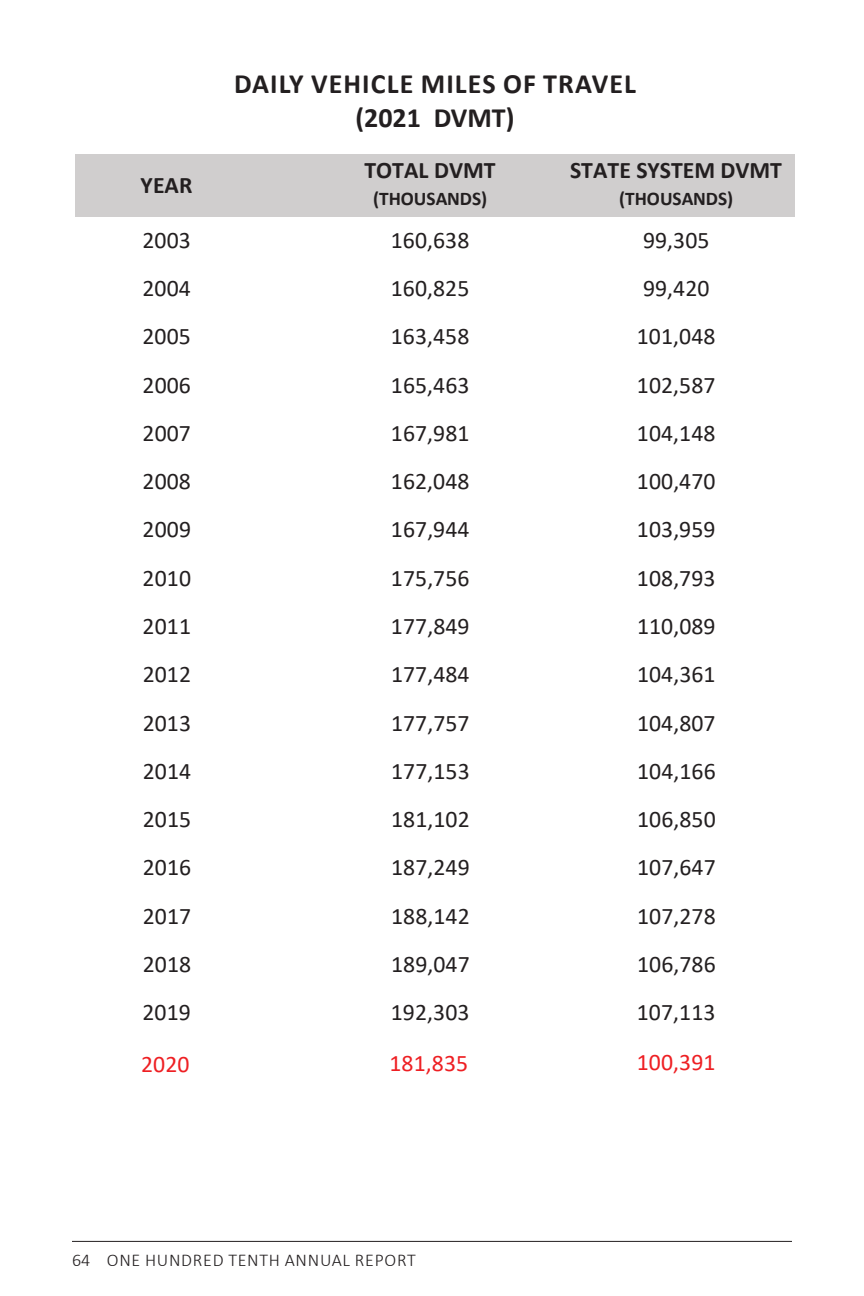
<style>
.page{position:relative;width:864px;height:1296px;background:#fff}
.page>*{position:absolute;margin:0;border:0;box-sizing:border-box;transform-origin:0 0}
.t1{font:700 28px/33.6px "Calibri";letter-spacing:.04em;color:#231f20;text-align:center}
.t2{font:23.8px "Calibri";letter-spacing:.005em;color:#231f20}
.t3{font:700 23.8px "Calibri";color:#231f20}
.t4{font:23.8px "Calibri";letter-spacing:.005em;color:#ee1f23}
.t5{font:700 19.4px "Calibri";letter-spacing:-.005em;color:#231f20}
.t6{font:300 18px "Calibri";letter-spacing:.04em;color:#231f20}
</style>
<div class="page">
<hr style="left:72px;top:1241px;width:720px;height:1px;background:#231f20">
<div style="left:75px;top:155px;width:719px;height:62px;background:#d0cece"></div>
<p class="t3" style="left:141px;top:168px;width:53px">YEAR</p>
<p class="t1" style="left:234px;top:66px;width:403px">DAILY VEHICLE MILES OF TRAVEL (2021 DVMT)</p>
<p class="t3" style="left:364px;top:153px;width:133px">TOTAL DVMT</p>
<p class="t3" style="left:570px;top:153px;width:213px">STATE SYSTEM DVMT</p>
<p class="t5" style="left:373px;top:185px;width:115px">(THOUSANDS)</p>
<p class="t5" style="left:619px;top:185px;width:115px">(THOUSANDS)</p>
<p class="t2" style="left:142px;top:223px;width:50px">2003</p>
<p class="t2" style="left:391px;top:223px;width:80px">160,638</p>
<p class="t2" style="left:643px;top:223px;width:68px">99,305</p>
<p class="t2" style="left:142px;top:272px;width:50px">2004</p>
<p class="t2" style="left:391px;top:272px;width:80px">160,825</p>
<p class="t2" style="left:643px;top:272px;width:68px">99,420</p>
<p class="t2" style="left:143px;top:320px;width:50px">2005</p>
<p class="t2" style="left:391px;top:320px;width:80px">163,458</p>
<p class="t2" style="left:637px;top:320px;width:80px">101,048</p>
<p class="t2" style="left:143px;top:368px;width:50px">2006</p>
<p class="t2" style="left:391px;top:368px;width:80px">165,463</p>
<p class="t2" style="left:637px;top:368px;width:80px">102,587</p>
<p class="t2" style="left:143px;top:416px;width:50px">2007</p>
<p class="t2" style="left:391px;top:416px;width:80px">167,981</p>
<p class="t2" style="left:637px;top:416px;width:80px">104,148</p>
<p class="t2" style="left:143px;top:465px;width:50px">2008</p>
<p class="t2" style="left:391px;top:465px;width:80px">162,048</p>
<p class="t2" style="left:637px;top:465px;width:80px">100,470</p>
<p class="t2" style="left:143px;top:513px;width:50px">2009</p>
<p class="t2" style="left:391px;top:513px;width:80px">167,944</p>
<p class="t2" style="left:637px;top:513px;width:80px">103,959</p>
<p class="t2" style="left:143px;top:561px;width:50px">2010</p>
<p class="t2" style="left:391px;top:561px;width:80px">175,756</p>
<p class="t2" style="left:637px;top:561px;width:80px">108,793</p>
<p class="t2" style="left:143px;top:610px;width:50px">2011</p>
<p class="t2" style="left:391px;top:610px;width:80px">177,849</p>
<p class="t2" style="left:637px;top:610px;width:80px">110,089</p>
<p class="t2" style="left:143px;top:658px;width:50px">2012</p>
<p class="t2" style="left:391px;top:658px;width:80px">177,484</p>
<p class="t2" style="left:637px;top:658px;width:80px">104,361</p>
<p class="t2" style="left:143px;top:706px;width:50px">2013</p>
<p class="t2" style="left:391px;top:706px;width:80px">177,757</p>
<p class="t2" style="left:637px;top:706px;width:80px">104,807</p>
<p class="t2" style="left:143px;top:754px;width:50px">2014</p>
<p class="t2" style="left:391px;top:754px;width:80px">177,153</p>
<p class="t2" style="left:637px;top:754px;width:80px">104,166</p>
<p class="t2" style="left:143px;top:803px;width:50px">2015</p>
<p class="t2" style="left:391px;top:803px;width:80px">181,102</p>
<p class="t2" style="left:637px;top:803px;width:80px">106,850</p>
<p class="t2" style="left:143px;top:851px;width:50px">2016</p>
<p class="t2" style="left:391px;top:851px;width:80px">187,249</p>
<p class="t2" style="left:637px;top:851px;width:80px">107,647</p>
<p class="t2" style="left:143px;top:899px;width:50px">2017</p>
<p class="t2" style="left:391px;top:899px;width:80px">188,142</p>
<p class="t2" style="left:637px;top:899px;width:80px">107,278</p>
<p class="t2" style="left:143px;top:948px;width:50px">2018</p>
<p class="t2" style="left:391px;top:948px;width:80px">189,047</p>
<p class="t2" style="left:637px;top:948px;width:80px">106,786</p>
<p class="t2" style="left:142px;top:996px;width:50px">2019</p>
<p class="t2" style="left:391px;top:996px;width:80px">192,303</p>
<p class="t2" style="left:637px;top:996px;width:80px">107,113</p>
<p class="t4" style="left:141px;top:1048px;width:50px">2020</p>
<p class="t4" style="left:389px;top:1046px;width:80px">181,835</p>
<p class="t4" style="left:637px;top:1046px;width:80px">100,391</p>
<p class="t6" style="left:72px;top:1249px;width:345px">64 ONE HUNDRED TENTH ANNUAL REPORT</p>
</div>
